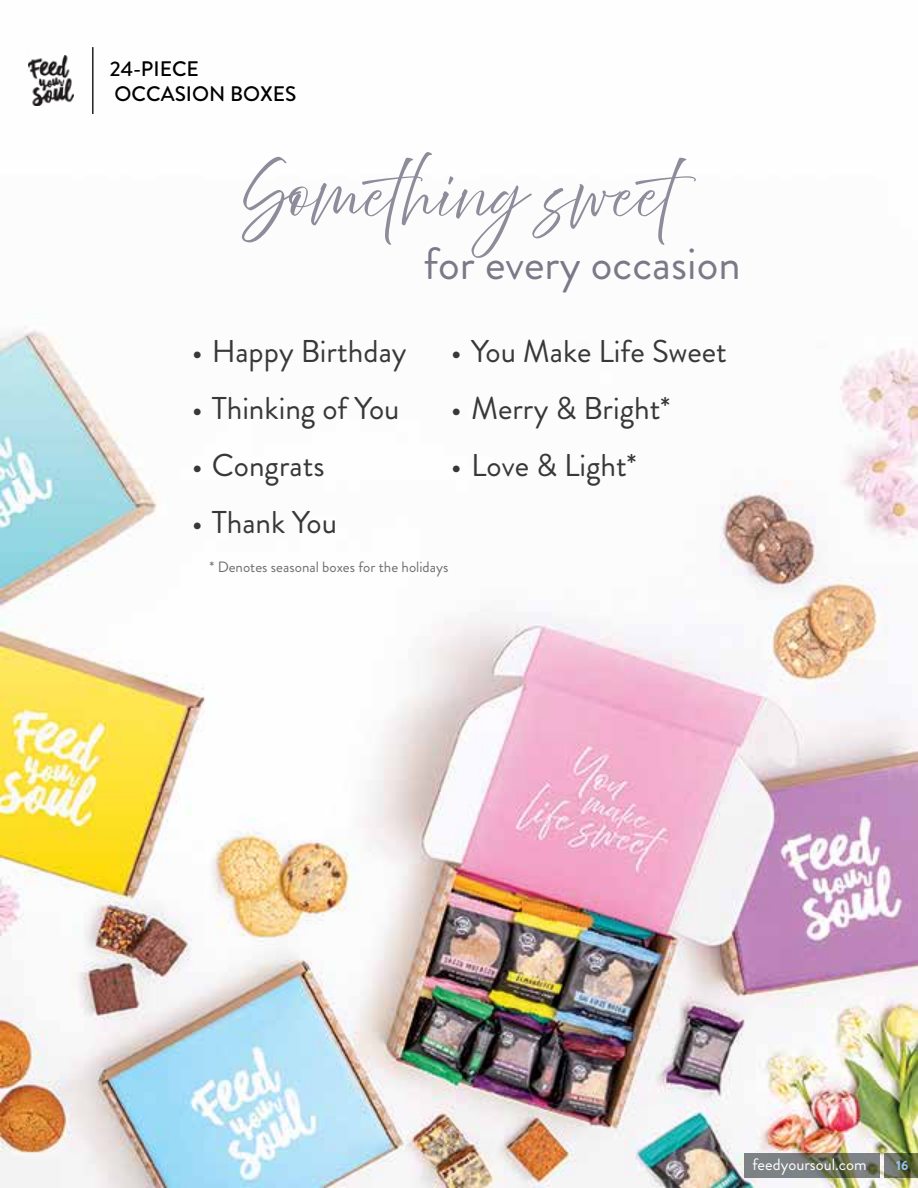
<style>
.page{position:relative;width:918px;height:1188px;background:#fff}
.page>*{position:absolute;margin:0;border:0;box-sizing:border-box;transform-origin:0 0}
.t1{font:54px "Abovethe Beyond Script";color:#8e8c9a}
.t2{font:45px "Brandon Grotesque";color:#7a7988}
.t3{font:31.5px "Brandon Grotesque";color:#383839}
.t4{font:500 21px/25.2px "Brandon Grotesque";color:#000}
.t5{font:16.5px "Brandon Grotesque";color:#fff}
.t6{font:15px "Brandon Grotesque";color:#6d6e71}
.t7{font:900 13.5px "Brandon Grotesque";color:#92c0e9}
</style>
<div class="page">
<img style="left:0;top:55px;width:918px;height:1133px">
<svg style="left:745px;top:1153px;width:135px;height:25px;background:#747871"></svg>
<svg style="left:884px;top:1153px;width:34px;height:25px"></svg>
<img style="left:28px;top:56px;width:45px;height:49px">
<hr style="left:92px;top:47px;width:2px;height:67px;background:#231f20">
<p class="t4" style="left:110px;top:57px;width:188px">24-PIECE<br>OCCASION BOXES</p>
<h1 class="t1" style="left:242px;top:162px;width:482px">Somethingsweet</h1>
<h2 class="t2" style="left:424px;top:233px;width:318px">for every occasion</h2>
<p class="t3" style="left:192px;top:329px;width:216px">• Happy Birthday</p>
<p class="t3" style="left:192px;top:386px;width:209px">• Thinking of You</p>
<p class="t3" style="left:192px;top:443px;width:135px">• Congrats</p>
<p class="t3" style="left:192px;top:500px;width:147px">• Thank You</p>
<p class="t3" style="left:451px;top:329px;width:278px">• You Make Life Sweet</p>
<p class="t3" style="left:451px;top:386px;width:221px">• Merry &amp; Bright*</p>
<p class="t3" style="left:451px;top:443px;width:187px">• Love &amp; Light*</p>
<p class="t6" style="left:210px;top:557px;width:240px">* Denotes seasonal boxes for the holidays</p>
<p class="t5" style="left:752px;top:1153px;width:116px">feedyoursoul.com</p>
<p class="t7" style="left:896px;top:1156px;width:14px">16</p>
</div>
